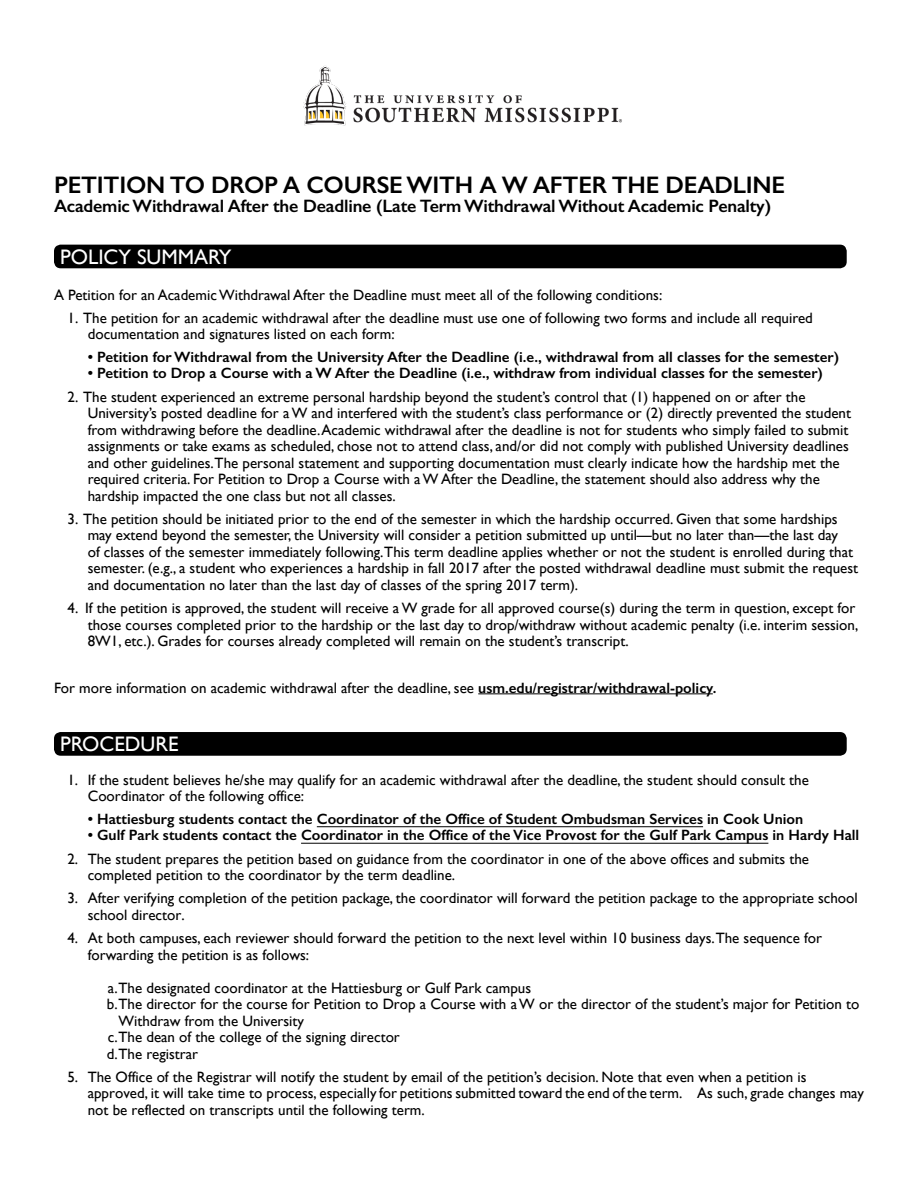
<style>
.page{position:relative;width:918px;height:1188px;background:#fff}
.page>*{position:absolute;margin:0;border:0;box-sizing:border-box;transform-origin:0 0}
.t1{font:600 24px "Gill Sans";letter-spacing:-.01em;color:#000}
.t2{font:21px "Gill Sans";color:#fff}
.t3{font:600 18px "Gill Sans";letter-spacing:-.01em;color:#000}
.t4{font:15px/16.5px "Gill Sans";color:#000}
.t5{font:600 15px "Gill Sans";color:#000}
.s1{font-weight:600}
</style>
<div class="page">
<hr style="left:478px;top:693px;width:235px;height:1px;background:#000">
<div style="left:54px;top:245px;width:793px;height:23px;background:#000;border-radius:7px"></div>
<div style="left:54px;top:732px;width:793px;height:24px;background:#000;border-radius:7px"></div>
<img style="left:303px;top:65px;width:319px;height:61px">
<hr style="left:317px;top:826px;width:386px;height:1px;background:#000">
<hr style="left:301px;top:843px;width:467px;height:1px;background:#000">
<p class="t1" style="left:54px;top:170px;width:733px">PETITION TO DROP A COURSE WITH A W AFTER THE DEADLINE</p>
<p class="t3" style="left:54px;top:195px;width:719px">Academic Withdrawal After the Deadline (Late Term Withdrawal Without Academic Penalty)</p>
<p class="t2" style="left:60px;top:244px;width:173px">POLICY SUMMARY</p>
<p class="t4" style="left:54px;top:286px;width:610px">A Petition for an Academic Withdrawal After the Deadline must meet all of the following conditions:</p>
<p class="t4" style="left:88px;top:310px;width:727px;text-indent:-20px">1. The petition for an academic withdrawal after the deadline must use one of following two forms and include all required documentation and signatures listed on each form:</p>
<p class="t5" style="left:88px;top:348px;width:753px">• Petition for Withdrawal from the University After the Deadline (i.e., withdrawal from all classes for the semester)</p>
<p class="t5" style="left:88px;top:364px;width:737px">• Petition to Drop a Course with a W After the Deadline (i.e., withdraw from individual classes for the semester)</p>
<p class="t4" style="left:88px;top:388px;width:765px;text-indent:-20px">2. The student experienced an extreme personal hardship beyond the student’s control that (1) happened on or after the University’s posted deadline for a W and interfered with the student’s class performance or (2) directly prevented the student from withdrawing before the deadline. Academic withdrawal after the deadline is not for students who simply failed to submit assignments or take exams as scheduled, chose not to attend class, and/or did not comply with published University deadlines and other guidelines.The personal statement and supporting documentation must clearly indicate how the hardship met the required criteria. For Petition to Drop a Course with a W After the Deadline, the statement should also address why the hardship impacted the one class but not all classes.</p>
<p class="t4" style="left:88px;top:511px;width:772px;text-indent:-20px">3. The petition should be initiated prior to the end of the semester in which the hardship occurred. Given that some hardships may extend beyond the semester, the University will consider a petition submitted up until—but no later than—the last day<br>of classes of the semester immediately following.This term deadline applies whether or not the student is enrolled during that semester. (e.g., a student who experiences a hardship in fall 2017 after the posted withdrawal deadline must submit the request and documentation no later than the last day of classes of the spring 2017 term).</p>
<p class="t4" style="left:88px;top:600px;width:772px;text-indent:-20px">4. If the petition is approved, the student will receive a W grade for all approved course(s) during the term in question, except for those courses completed prior to the hardship or the last day to drop/withdraw without academic penalty (i.e. interim session,<br>8W1, etc.). Grades for courses already completed will remain on the student’s transcript.</p>
<p class="t4" style="left:54px;top:679px;width:664px">For more information on academic withdrawal after the deadline, see <span class="s1">usm.edu/registrar/withdrawal-policy.</span></p>
<p class="t2" style="left:60px;top:732px;width:120px">PROCEDURE</p>
<p class="t4" style="left:88px;top:772px;width:723px;text-indent:-20px">1. If the student believes he/she may qualify for an academic withdrawal after the deadline, the student should consult the<br>Coordinator of the following office:</p>
<p class="t5" style="left:88px;top:810px;width:717px">• Hattiesburg students contact the Coordinator of the Office of Student Ombudsman Services in Cook Union</p>
<p class="t5" style="left:88px;top:826px;width:773px">• Gulf Park students contact the Coordinator in the Office of the Vice Provost for the Gulf Park Campus in Hardy Hall</p>
<p class="t4" style="left:88px;top:850px;width:723px;text-indent:-20px">2. The student prepares the petition based on guidance from the coordinator in one of the above offices and submits the completed petition to the coordinator by the term deadline.</p>
<p class="t4" style="left:88px;top:890px;width:771px;text-indent:-20px">3. After verifying completion of the petition package, the coordinator will forward the petition package to the appropriate school school director.</p>
<p class="t4" style="left:88px;top:930px;width:736px;text-indent:-20px">4. At both campuses, each reviewer should forward the petition to the next level within 10 business days. The sequence for forwarding the petition is as follows:</p>
<p class="t4" style="left:108px;top:979px;width:425px">a.The designated coordinator at the Hattiesburg or Gulf Park campus</p>
<p class="t4" style="left:107px;top:996px;width:754px">b.The director for the course for Petition to Drop a Course with a W or the director of the student’s major for Petition to</p>
<p class="t4" style="left:118px;top:1012px;width:187px">Withdraw from the University</p>
<p class="t4" style="left:108px;top:1029px;width:294px">c.The dean of the college of the signing director</p>
<p class="t4" style="left:107px;top:1045px;width:93px">d.The registrar</p>
<p class="t4" style="left:88px;top:1069px;width:778px;text-indent:-20px">5. The Office of the Registrar will notify the student by email of the petition’s decision. Note that even when a petition is approved, it will take time to process, especially for petitions submitted toward the end of the term. As such, grade changes may not be reflected on transcripts until the following term.</p>
</div>
